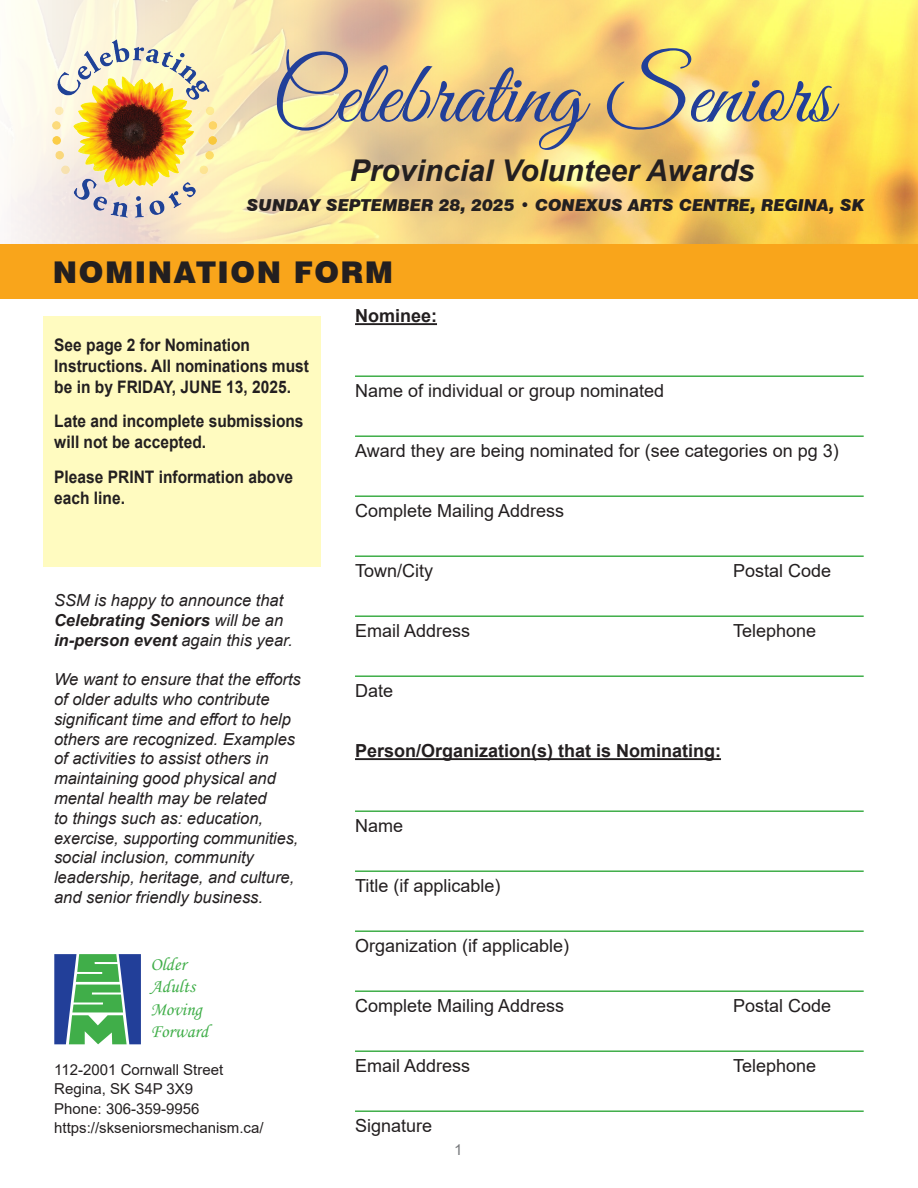
<style>
.page{position:relative;width:918px;height:1188px;background:#fff}
.page>*{position:absolute;margin:0;border:0;box-sizing:border-box;transform-origin:0 0}
.t1{font:90px "Great Vibes";color:#223f99}
.t2{font:italic 700 30px "Arial";color:#231f20}
.t3{font:900 30px "Swiss 721 BT";letter-spacing:.05em;color:#231f20}
.t4{font:18.6px/22.4px "Monotype Corsiva";color:#40ae49}
.t5{font:18px "Arial";color:#231f20}
.t6{font:700 18px "Arial";color:#231f20}
.t7{font:700 17.25px/21px "Arial";color:#231f20;scale:.9 1}
.t8{font:italic 16.5px/19.8px "Arial";color:#231f20}
.t9{font:italic 900 16.5px "Swiss 721 BT";color:#231f20}
.t10{font:15px/19.5px "Arial";color:#231f20}
.t11{font:15px "Arial";color:#76787b}
.s1{font-weight:700}
</style>
<div class="page">
<img style="left:11px;top:0;width:907px;height:244px">
<img style="left:31px;top:32px;width:210px;height:199px">
<div style="left:44px;top:317px;width:277px;height:250px;background:#fffbc0"></div>
<hr style="left:355px;top:323px;width:82px;height:2px;background:#231f20">
<hr style="left:355px;top:375px;width:509px;height:2px;background:#40ae49">
<hr style="left:355px;top:435px;width:509px;height:2px;background:#40ae49">
<hr style="left:355px;top:495px;width:509px;height:2px;background:#40ae49">
<hr style="left:355px;top:555px;width:509px;height:2px;background:#40ae49">
<hr style="left:355px;top:615px;width:509px;height:2px;background:#40ae49">
<hr style="left:355px;top:675px;width:509px;height:2px;background:#40ae49">
<hr style="left:355px;top:758px;width:366px;height:2px;background:#231f20">
<hr style="left:355px;top:810px;width:509px;height:2px;background:#40ae49">
<hr style="left:355px;top:870px;width:509px;height:2px;background:#40ae49">
<hr style="left:355px;top:930px;width:509px;height:2px;background:#40ae49">
<hr style="left:355px;top:990px;width:509px;height:2px;background:#40ae49">
<hr style="left:355px;top:1050px;width:509px;height:2px;background:#40ae49">
<hr style="left:355px;top:1110px;width:509px;height:2px;background:#40ae49">
<svg style="left:54px;top:954px;width:87px;height:90px;background:#538f85"></svg>
<div style="left:0;top:244px;width:918px;height:55px;background:#f9a51b"></div>
<p class="t1" style="left:271px;top:45px;width:563px">Celebrating Seniors</p>
<p class="t2" style="left:350px;top:151px;width:406px">Provincial Volunteer Awards</p>
<p class="t9" style="left:247px;top:195px;width:619px">SUNDAY SEPTEMBER 28, 2025 • CONEXUS ARTS CENTRE, REGINA, SK</p>
<p class="t3" style="left:53px;top:254px;width:342px">NOMINATION FORM</p>
<p class="t7" style="left:54px;top:334px;width:285px">See page 2 for Nomination<br>Instructions. All nominations must be in by FRIDAY, JUNE 13, 2025.</p>
<p class="t7" style="left:54px;top:411px;width:279px">Late and incomplete submissions will not be accepted.</p>
<p class="t7" style="left:54px;top:466px;width:267px">Please PRINT information above each line.</p>
<p class="t8" style="left:54px;top:591px;width:240px">SSM is happy to announce that<br><span class="s1">Celebrating Seniors</span> will be an <span class="s1">in-person event</span> again this year.</p>
<p class="t8" style="left:54px;top:670px;width:248px">We want to ensure that the efforts of older adults who contribute significant time and effort to help others are recognized. Examples of activities to assist others in maintaining good physical and mental health may be related<br>to things such as: education, exercise, supporting communities, social inclusion, community leadership, heritage, and culture, and senior friendly business.</p>
<p class="t4" style="left:150px;top:953px;width:59px">Older<br>Adults<br>Moving<br>Forward</p>
<p class="t10" style="left:54px;top:1060px;width:170px">112-2001 Cornwall Street<br>Regina, SK S4P 3X9</p>
<p class="t10" style="left:54px;top:1099px;width:147px">Phone: 306-359-9956</p>
<p class="t10" style="left:54px;top:1118px;width:211px">https://skseniorsmechanism.ca/</p>
<p class="t6" style="left:355px;top:303px;width:84px">Nominee:</p>
<p class="t5" style="left:355px;top:379px;width:311px">Name of individual or group nominated</p>
<p class="t5" style="left:355px;top:439px;width:485px">Award they are being nominated for (see categories on pg 3)</p>
<p class="t5" style="left:355px;top:499px;width:211px">Complete Mailing Address</p>
<p class="t5" style="left:355px;top:559px;width:80px">Town/City</p>
<p class="t5" style="left:733px;top:559px;width:100px">Postal Code</p>
<p class="t5" style="left:355px;top:619px;width:117px">Email Address</p>
<p class="t5" style="left:733px;top:619px;width:85px">Telephone</p>
<p class="t5" style="left:355px;top:679px;width:40px">Date</p>
<p class="t6" style="left:355px;top:738px;width:368px">Person/Organization(s) that is Nominating:</p>
<p class="t5" style="left:355px;top:814px;width:50px">Name</p>
<p class="t5" style="left:355px;top:874px;width:147px">Title (if applicable)</p>
<p class="t5" style="left:355px;top:934px;width:216px">Organization (if applicable)</p>
<p class="t5" style="left:355px;top:994px;width:211px">Complete Mailing Address</p>
<p class="t5" style="left:733px;top:994px;width:100px">Postal Code</p>
<p class="t5" style="left:355px;top:1054px;width:117px">Email Address</p>
<p class="t5" style="left:733px;top:1054px;width:85px">Telephone</p>
<p class="t5" style="left:355px;top:1114px;width:79px">Signature</p>
<p class="t11" style="left:454px;top:1140px;width:10px">1</p>
</div>
